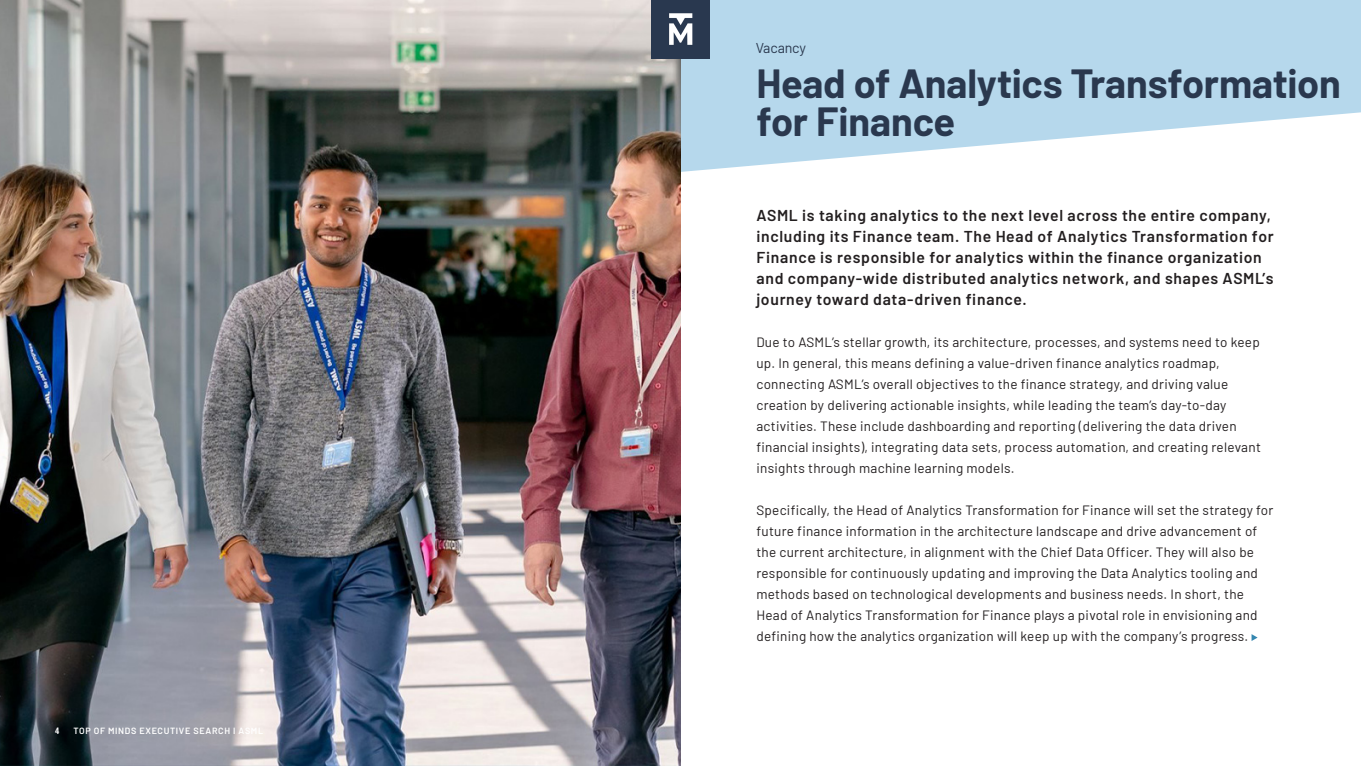
<style>
.page{position:relative;width:1361px;height:766px;background:#fff}
.page>*{position:absolute;margin:0;border:0;box-sizing:border-box;transform-origin:0 0}
.t1{font:700 39.75px/38.5px "Barlow";letter-spacing:-.005em;color:#2a384e}
.t2{font:600 15.75px/21px "Barlow";letter-spacing:.04em;color:#231f20}
.t3{font:14.25px "Barlow";letter-spacing:-.015em;color:#2a384e}
.t4{font:13.5px/21px "Barlow";letter-spacing:.02em;color:#231f20}
.t5{font:600 9px "Barlow";letter-spacing:.07em;color:#fff}
.t6{font:700 condensed 9px "Open Sans";color:#fff}
</style>
<div class="page">
<svg style="left:680px;top:0;width:681px;height:231px;fill:#b6d8ec"></svg>
<img style="left:0;top:0;width:680px;height:765px">
<img style="left:651px;top:0;width:58px;height:58px">
<svg style="left:1251px;top:634px;width:6px;height:6px"></svg>
<p class="t6" style="left:55px;top:724px;width:6px">4</p>
<p class="t5" style="left:73px;top:724px;width:191px">TOP OF MINDS EXECUTIVE SEARCH I ASML</p>
<p class="t3" style="left:755px;top:37px;width:52px">Vacancy</p>
<h1 class="t1" style="left:756px;top:61px;width:586px">Head of Analytics Transformation for Finance</h1>
<p class="t2" style="left:756px;top:203px;width:519px">ASML is taking analytics to the next level across the entire company, including its Finance team. The Head of Analytics Transformation for Finance is responsible for analytics within the finance organization and company-wide distributed analytics network, and shapes ASML’s journey toward data-driven finance.</p>
<p class="t4" style="left:756px;top:330px;width:506px">Due to ASML’s stellar growth, its architecture, processes, and systems need to keep up. In general, this means defining a value-driven finance analytics roadmap, connecting ASML’s overall objectives to the finance strategy, and driving value creation by delivering actionable insights, while leading the team’s day-to-day activities. These include dashboarding and reporting (delivering the data driven financial insights), integrating data sets, process automation, and creating relevant insights through machine learning models.</p>
<p class="t4" style="left:756px;top:498px;width:518px">Specifically, the Head of Analytics Transformation for Finance will set the strategy for future finance information in the architecture landscape and drive advancement of the current architecture, in alignment with the Chief Data Officer. They will also be responsible for continuously updating and improving the Data Analytics tooling and methods based on technological developments and business needs. In short, the Head of Analytics Transformation for Finance plays a pivotal role in envisioning and defining how the analytics organization will keep up with the company’s progress.</p>
</div>
